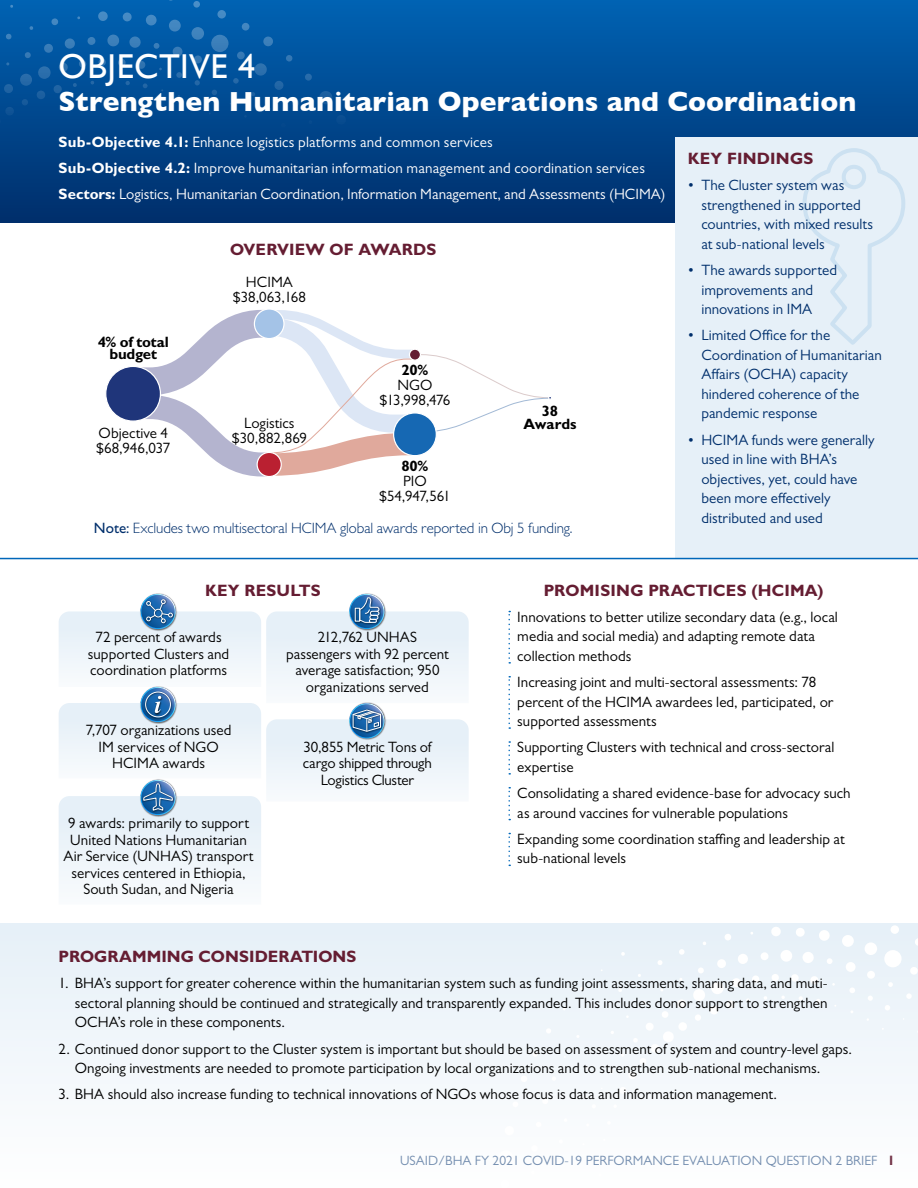
<style>
.page{position:relative;width:918px;height:1188px;background:#fff}
.page>*{position:absolute;margin:0;border:0;box-sizing:border-box;transform-origin:0 0}
.H1_Objective{font:34.5px "Gill Sans";letter-spacing:.015em;color:#fff}
.H2_Brief_title{font:700 28.2px "Gill Sans";color:#fff}
.H3_Objectives_sections_center{font:700 16.5px "Gill Sans MT Pro";letter-spacing:.01em;color:#651d32}
.H3_Objectives_sections_left{font:700 16.5px "Gill Sans MT Pro";letter-spacing:.005em;color:#651d32}
.H3_Objectives_sections_Key_Results{font:700 16.5px "Gill Sans MT Pro";letter-spacing:.01em;color:#651d32}
.p_text{font:15px/16.5px "Gill Sans MT Pro";color:#000;text-align:center}
.p_text-2{font:15px/19.5px "Gill Sans MT Pro";letter-spacing:.005em;color:#002f6c}
.p_text-3{font:15px "Gill Sans MT Pro";letter-spacing:.005em;color:#fff}
.p_text-4{font:300 15px "Gill Sans MT Pro";letter-spacing:-.005em;color:#002f6c}
.t1{font:700 15px/12px "Gill Sans MT Pro";letter-spacing:-.015em;color:#000;text-align:center}
.t2{font:13.5px "Gill Sans MT Pro";color:#6682a7}
.s1{font-weight:700}
.s2{font-weight:500}
.s3{font-weight:700;color:#651d32}
</style>
<div class="page">
<div style="left:0;top:0;width:918px;height:223px;background:linear-gradient(to bottom,#0163b3,#002e6b)"></div>
<img style="left:6px;top:0;width:244px;height:52px">
<div style="left:0;top:923px;width:918px;height:265px;background:#f3f7fb"></div>
<img style="left:621px;top:923px;width:297px;height:44px">
<div style="left:675px;top:137px;width:243px;height:422px;background:#e6f0f8"></div>
<hr style="left:0;top:558px;width:918px;height:1px;background:#0067b9">
<svg style="left:802px;top:148px;width:103px;height:197px"></svg>
<svg style="left:106px;top:309px;width:445px;height:168px"></svg>
<div style="left:409px;top:349px;width:11px;height:11px;background:#651d32;border-radius:50%"></div>
<div style="left:409px;top:349px;width:12px;height:12px;border:1px solid #fff;border-radius:50%"></div>
<div style="left:257px;top:452px;width:24px;height:25px;background:#ba2031;border-radius:50%"></div>
<div style="left:257px;top:452px;width:25px;height:25px;border:1px solid #fff;border-radius:50%"></div>
<svg style="left:59px;top:594px;width:410px;height:290px"></svg>
<svg style="left:508px;top:611px;width:2px;height:53px"></svg>
<svg style="left:508px;top:676px;width:2px;height:53px"></svg>
<svg style="left:508px;top:741px;width:2px;height:34px"></svg>
<svg style="left:508px;top:787px;width:2px;height:33px"></svg>
<svg style="left:508px;top:833px;width:2px;height:33px"></svg>
<h1 class="H1_Objective" style="left:59px;top:46px;width:198px">OBJECTIVE 4</h1>
<h2 class="H2_Brief_title" style="left:59px;top:79px;width:799px">Strengthen Humanitarian Operations and Coordination</h2>
<p class="p_text-3" style="left:59px;top:133px;width:436px"><span class="s1">Sub-Objective 4.1:</span> Enhance logistics platforms and common services</p>
<p class="p_text-3" style="left:59px;top:160px;width:588px"><span class="s1">Sub-Objective 4.2:</span> Improve humanitarian information management and coordination services</p>
<p class="p_text-3" style="left:59px;top:186px;width:608px"><span class="s1">Sectors:</span> Logistics, Humanitarian Coordination, Information Management, and Assessments (HCIMA)</p>
<h3 class="H3_Objectives_sections_left" style="left:688px;top:148px;width:127px">KEY FINDINGS</h3>
<p class="p_text-2" style="left:701px;top:176px;width:173px;text-indent:-14px">• The Cluster system was strengthened in supported countries, with mixed results at sub-national levels</p>
<p class="p_text-2" style="left:701px;top:260px;width:137px;text-indent:-14px">• The awards supported improvements and innovations in IMA</p>
<p class="p_text-2" style="left:701px;top:326px;width:182px;text-indent:-14px">• Limited Office for the<br>Coordination of Humanitarian<br>Affairs (OCHA) capacity hindered coherence of the pandemic response</p>
<p class="p_text-2" style="left:701px;top:430px;width:175px;text-indent:-14px">• HCIMA funds were generally used in line with BHA’s objectives, yet, could have been more effectively distributed and used</p>
<h3 class="H3_Objectives_sections_center" style="left:230px;top:239px;width:208px">OVERVIEW OF AWARDS</h3>
<p class="p_text" style="left:233px;top:274px;width:75px;line-height:15px">HCIMA $38,063,168</p>
<p class="t1" style="left:98px;top:335px;width:73px">4% of total budget</p>
<p class="t1" style="left:402px;top:364px;width:28px">20%</p>
<p class="p_text" style="left:380px;top:377px;width:72px;line-height:15px">NGO $13,998,476</p>
<p class="t1" style="left:524px;top:404px;width:55px;line-height:13.5px">38<br>Awards</p>
<p class="p_text" style="left:232px;top:415px;width:77px;line-height:15px">Logistics $30,882,869</p>
<p class="p_text" style="left:96px;top:426px;width:76px;line-height:15px;text-align:left">Objective 4 $68,946,037</p>
<p class="t1" style="left:402px;top:460px;width:28px">80%</p>
<p class="p_text" style="left:379px;top:473px;width:73px;line-height:15px">PIO $54,947,561</p>
<p class="p_text-4" style="left:94px;top:519px;width:480px"><span class="s2">Note:</span> Excludes two multisectoral HCIMA global awards reported in Obj 5 funding.</p>
<h3 class="H3_Objectives_sections_Key_Results" style="left:205px;top:580px;width:117px">KEY RESULTS</h3>
<p class="p_text" style="left:88px;top:629px;width:143px">72 percent of awards supported Clusters and coordination platforms</p>
<p class="p_text" style="left:286px;top:629px;width:164px">212,762 UNHAS passengers with 92 percent average satisfaction; 950 organizations served</p>
<p class="p_text" style="left:86px;top:722px;width:147px">7,707 organizations used<br>IM services of NGO<br>HCIMA awards</p>
<p class="p_text" style="left:64px;top:815px;width:192px">9 awards: primarily to support<br>United Nations Humanitarian<br>Air Service (UNHAS) transport services centered in Ethiopia,<br>South Sudan, and Nigeria</p>
<p class="p_text" style="left:303px;top:738px;width:130px">30,855 Metric Tons of cargo shipped through<br>Logistics Cluster</p>
<h3 class="H3_Objectives_sections_center" style="left:544px;top:580px;width:281px">PROMISING PRACTICES (HCIMA)</h3>
<p class="p_text" style="left:517px;top:607px;width:322px;line-height:19.5px;text-align:left">Innovations to better utilize secondary data (e.g., local media and social media) and adapting remote data collection methods</p>
<p class="p_text" style="left:517px;top:672px;width:318px;line-height:19.5px;text-align:left">Increasing joint and multi-sectoral assessments: 78 percent of the HCIMA awardees led, participated, or supported assessments</p>
<p class="p_text" style="left:517px;top:737px;width:319px;line-height:19.5px;text-align:left">Supporting Clusters with technical and cross-sectoral expertise</p>
<p class="p_text" style="left:517px;top:783px;width:335px;line-height:19.5px;text-align:left">Consolidating a shared evidence-base for advocacy such as around vaccines for vulnerable populations</p>
<p class="p_text" style="left:517px;top:829px;width:329px;line-height:19.5px;text-align:left">Expanding some coordination staffing and leadership at sub-national levels</p>
<h3 class="H3_Objectives_sections_left" style="left:59px;top:946px;width:299px">PROGRAMMING CONSIDERATIONS</h3>
<p class="p_text" style="left:75px;top:974px;width:754px;line-height:19.5px;text-align:justify;text-indent:-16px">1. BHA’s support for greater coherence within the humanitarian system such as funding joint assessments, sharing data, and muti&shy;sectoral planning should be continued and strategically and transparently expanded. This includes donor support to strengthen OCHA’s role in these components.</p>
<p class="p_text" style="left:75px;top:1039px;width:779px;line-height:19.5px;text-align:left;text-indent:-16px">2. Continued donor support to the Cluster system is important but should be based on assessment of system and country-level gaps.<br>Ongoing investments are needed to promote participation by local organizations and to strengthen sub-national mechanisms.</p>
<p class="p_text" style="left:59px;top:1086px;width:720px">3. BHA should also increase funding to technical innovations of NGOs whose focus is data and information management.</p>
<p class="t2" style="left:400px;top:1152px;width:496px">USAID/BHA FY 2021 COVID-19 PERFORMANCE EVALUATION QUESTION 2 BRIEF <span class="s3">1</span></p>
</div>
